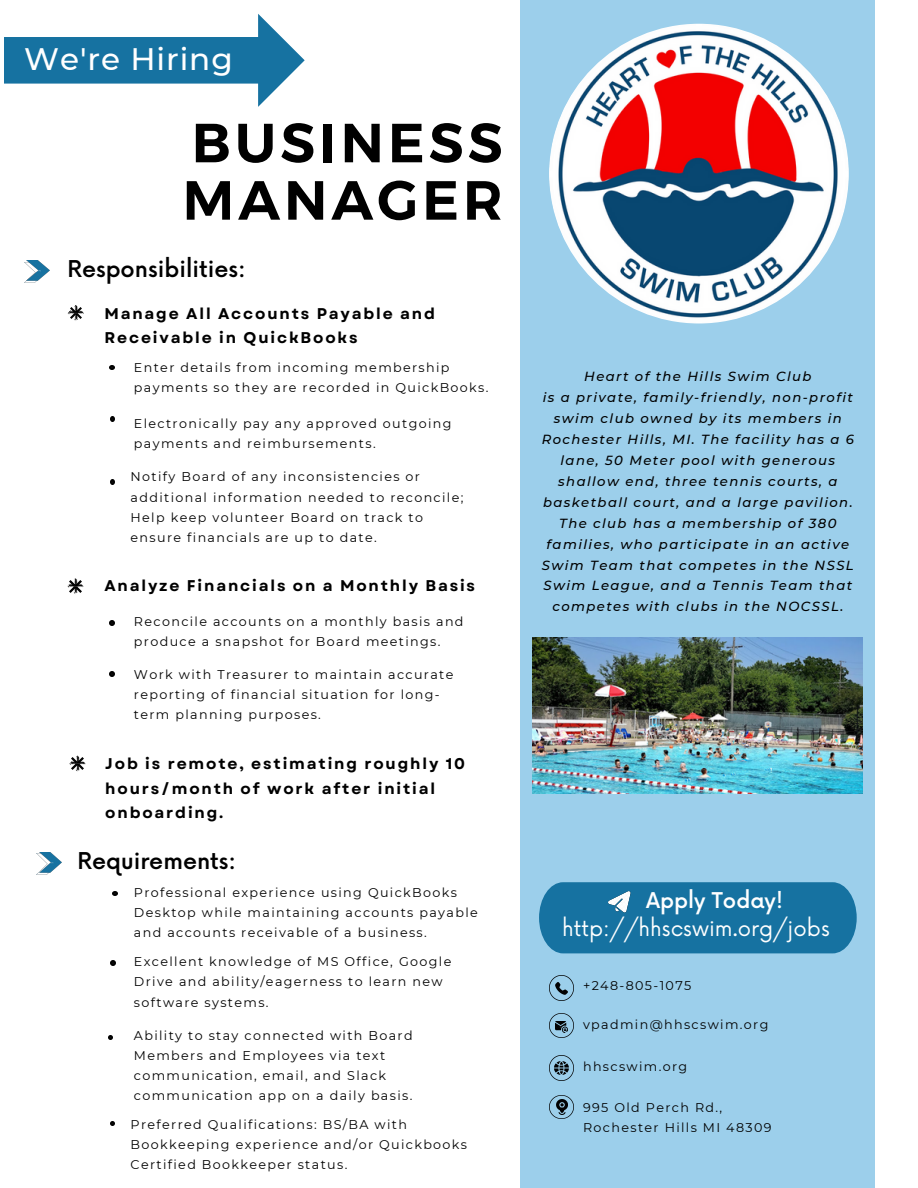
<style>
.page{position:relative;width:918px;height:1188px;background:#fff}
.page>*{position:absolute;margin:0;border:0;box-sizing:border-box;transform-origin:0 0}
.t1{font:700 55.05px/57.3px "Kief Montaser Semi";letter-spacing:.075em;color:#000}
.t2{font:500 31.05px "Montserrat";letter-spacing:.03em;color:#fff}
.t3{font:500 22.5px "Now";color:#000}
.t4{font:21.15px "Now";color:#fff}
.t5{font:500 21.15px "Now";color:#fff}
.t6{font:700 15.45px/24.3px "Garet";letter-spacing:.12em;color:#000}
.t7{font:italic 500 13.2px/20.9px "Montserrat";letter-spacing:.105em;color:#000;text-align:center}
.t8{font:12.75px/20.1px "Montserrat";letter-spacing:.105em;color:#000}
</style>
<div class="page">
<div style="left:521px;top:0;width:354px;height:1188px;background:#9ccfeb"></div>
<img style="left:549px;top:24px;width:300px;height:299px;border-radius:50%">
<img style="left:550px;top:1095px;width:24px;height:24px">
<img style="left:556px;top:1099px;width:11px;height:15px">
<img style="left:549px;top:1056px;width:25px;height:25px">
<img style="left:555px;top:1061px;width:13px;height:14px">
<img style="left:549px;top:1013px;width:25px;height:25px">
<svg style="left:555px;top:1021px;width:12px;height:12px"></svg>
<img style="left:549px;top:976px;width:25px;height:25px">
<svg style="left:556px;top:983px;width:11px;height:11px"></svg>
<img style="left:24px;top:263px;width:13px;height:20px">
<img style="left:27px;top:261px;width:22px;height:20px">
<img style="left:37px;top:854px;width:14px;height:20px">
<img style="left:39px;top:852px;width:23px;height:20px">
<svg style="left:110px;top:480px;width:5px;height:4px"></svg>
<svg style="left:110px;top:417px;width:5px;height:4px"></svg>
<img style="left:68px;top:305px;width:16px;height:16px">
<svg style="left:70px;top:307px;width:12px;height:12px"></svg>
<svg style="left:110px;top:621px;width:4px;height:4px"></svg>
<svg style="left:110px;top:672px;width:4px;height:4px"></svg>
<img style="left:67px;top:578px;width:17px;height:16px">
<svg style="left:70px;top:580px;width:11px;height:12px"></svg>
<svg style="left:108px;top:1035px;width:5px;height:5px"></svg>
<svg style="left:111px;top:961px;width:4px;height:4px"></svg>
<svg style="left:113px;top:891px;width:4px;height:5px"></svg>
<div style="left:539px;top:882px;width:318px;height:71px;background:#1672a1"></div>
<img style="left:608px;top:891px;width:23px;height:22px">
<img style="left:533px;top:637px;width:329px;height:157px">
<svg style="left:4px;top:14px;width:301px;height:93px"></svg>
<svg style="left:110px;top:365px;width:4px;height:5px"></svg>
<img style="left:69px;top:755px;width:17px;height:17px">
<svg style="left:72px;top:758px;width:11px;height:11px"></svg>
<svg style="left:110px;top:1121px;width:5px;height:5px"></svg>
<p class="t2" style="left:24px;top:40px;width:210px">We're Hiring</p>
<p class="t1" style="left:183px;top:114px;width:322px">BUSINESS<br>MANAGER</p>
<p class="t3" style="left:67px;top:256px;width:180px">Responsibilities:</p>
<p class="t6" style="left:104px;top:301px;width:332px">Manage All Accounts Payable and<br>Receivable in QuickBooks</p>
<p class="t8" style="left:134px;top:357px;width:356px">Enter details from incoming membership payments so they are recorded in QuickBooks.</p>
<p class="t8" style="left:134px;top:413px;width:319px">Electronically pay any approved outgoing payments and reimbursements.</p>
<p class="t8" style="left:131px;top:467px;width:334px">Notify Board of any inconsistencies or additional information needed to reconcile; Help keep volunteer Board on track to ensure financials are up to date.</p>
<p class="t6" style="left:104px;top:573px;width:372px">Analyze Financials on a Monthly Basis</p>
<h3 class="t8" style="left:134px;top:611px;width:331px">Reconcile accounts on a monthly basis and produce a snapshot for Board meetings.</h3>
<h4 class="t8" style="left:134px;top:665px;width:321px">Work with Treasurer to maintain accurate reporting of financial situation for long&shy;term planning purposes.</h4>
<p class="t6" style="left:105px;top:752px;width:361px">Job is remote, estimating roughly 10 hours/month of work after initial onboarding.</p>
<p class="t3" style="left:77px;top:849px;width:160px">Requirements:</p>
<p class="t8" style="left:134px;top:883px;width:345px">Professional experience using QuickBooks<br>Desktop while maintaining accounts payable and accounts receivable of a business.</p>
<p class="t8" style="left:134px;top:952px;width:319px">Excellent knowledge of MS Office, Google<br>Drive and ability/eagerness to learn new software systems.</p>
<h6 class="t8" style="left:134px;top:1025px;width:280px">Ability to stay connected with Board Members and Employees via text communication, email, and Slack communication app on a daily basis.</h6>
<p class="t8" style="left:131px;top:1115px;width:338px">Preferred Qualifications: BS/BA with<br>Bookkeeping experience and/or Quickbooks<br>Certified Bookkeeper status.</p>
<p class="t7" style="left:542px;top:366px;width:314px">Heart of the Hills Swim Club<br>is a private, family-friendly, non-profit swim club owned by its members in Rochester Hills, MI. The facility has a 6 lane, 50 Meter pool with generous shallow end, three tennis courts, a basketball court, and a large pavilion.<br>The club has a membership of 380 families, who participate in an active Swim Team that competes in the NSSL Swim League, and a Tennis Team that competes with clubs in the NOCSSL.</p>
<p class="t5" style="left:646px;top:889px;width:138px">Apply Today!</p>
<p class="t4" style="left:562px;top:917px;width:269px">http://hhscswim.org/jobs</p>
<p class="t8" style="left:583px;top:976px;width:110px">+248-805-1075</p>
<h3 class="t8" style="left:583px;top:1015px;width:187px">vpadmin@hhscswim.org</h3>
<p class="t8" style="left:583px;top:1056px;width:106px">hhscswim.org</p>
<p class="t8" style="left:583px;top:1097px;width:190px">995 Old Perch Rd.,<br>Rochester Hills MI 48309</p>
</div>
